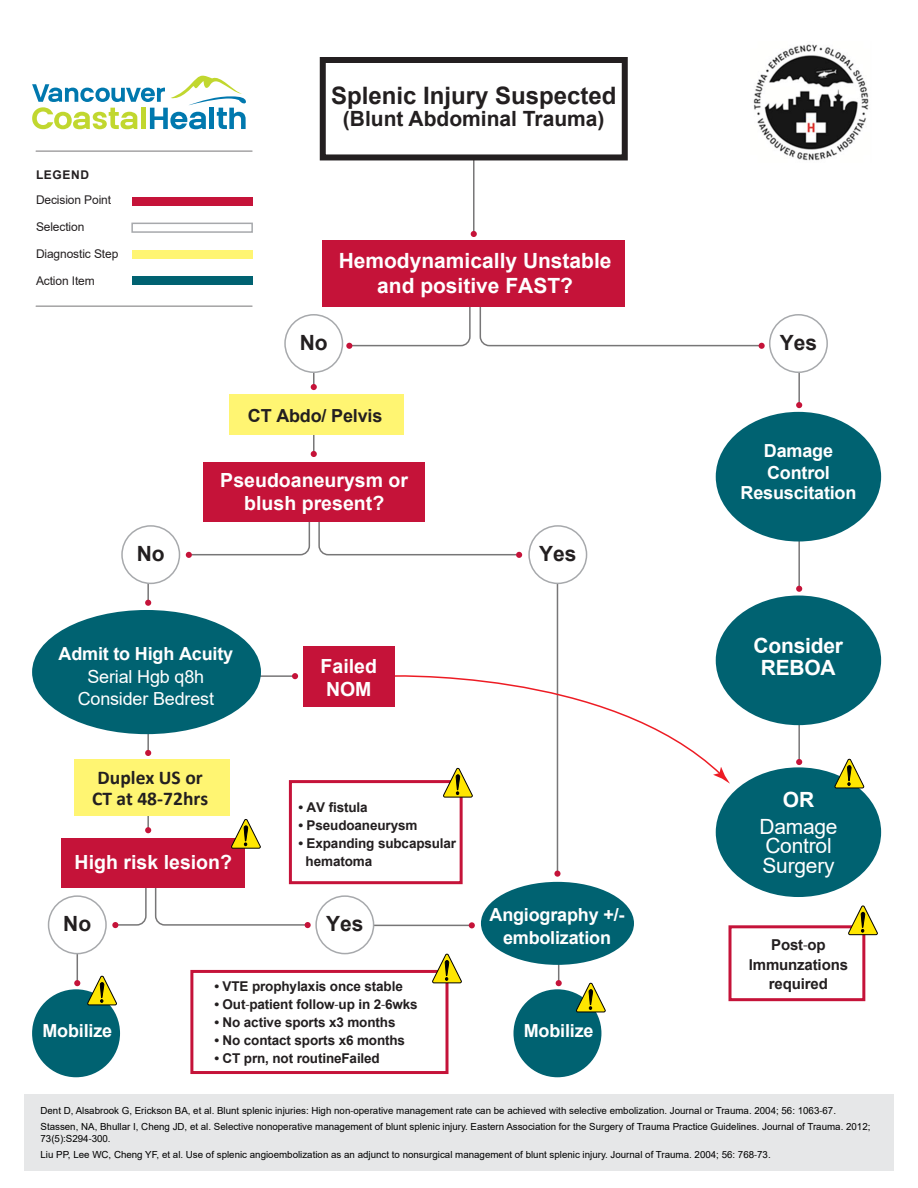
<style>
.page{position:relative;width:918px;height:1188px;background:#fff}
.page>*{position:absolute;margin:0;border:0;box-sizing:border-box;transform-origin:0 0}
.t1{font:700 24px "Arial";color:#231f20}
.t2{font:700 21px/25.2px "Arial";color:#feffff;text-align:center}
.t3{font:700 21px "Arial";color:#231f20}
.t4{font:21px/19.5px "Arial";letter-spacing:-.01em;color:#fff}
.t5{font:700 21px/22.5px "Arial";letter-spacing:-.01em;color:#fff;text-align:center}
.t6{font:700 19.5px/23.4px "Arial";color:#feffff;text-align:center}
.t7{font:700 19.5px/21px "Calibri";color:#231f20}
.t8{font:700 18px/22.5px "Arial";letter-spacing:-.01em;color:#fff}
.t9{font:18px/22.5px "Arial";letter-spacing:-.01em;color:#fff;text-align:center}
.t10{font:700 18px "Arial";letter-spacing:-.01em;color:#231f20}
.t11{font:700 15px/19.5px "Arial";letter-spacing:-.01em;color:#231f20;text-align:center}
.t12{font:700 13.5px/18px "Arial";letter-spacing:-.01em;color:#231f20}
.t13{font:12px "Arial";letter-spacing:-.01em;color:#231f20}
.t14{font:700 12px "Arial";letter-spacing:.05em;color:#231f20}
.t15{font:9.75px/16.2px "Arial";color:#000}
.s1{font-family:"Myriad Pro";font-weight:400}
.s2{font-family:"Myriad Pro"}
</style>
<div class="page">
<hr style="left:473px;top:145px;width:2px;height:87px;background:#777677">
<hr style="left:557px;top:557px;width:1px;height:314px;background:#777677">
<hr style="left:206px;top:675px;width:87px;height:2px;background:#777677">
<hr style="left:368px;top:925px;width:101px;height:1px;background:#777677">
<hr style="left:798px;top:316px;width:2px;height:87px;background:#777677">
<hr style="left:798px;top:500px;width:2px;height:86px;background:#777677">
<hr style="left:798px;top:673px;width:2px;height:87px;background:#777677">
<hr style="left:313px;top:318px;width:2px;height:67px;background:#777677">
<hr style="left:313px;top:397px;width:2px;height:55px;background:#777677">
<hr style="left:147px;top:546px;width:2px;height:54px;background:#777677">
<hr style="left:147px;top:696px;width:2px;height:55px;background:#777677">
<hr style="left:147px;top:774px;width:2px;height:54px;background:#777677">
<hr style="left:77px;top:927px;width:1px;height:54px;background:#777677">
<hr style="left:558px;top:927px;width:1px;height:54px;background:#777677">
<div style="left:285px;top:315px;width:58px;height:57px;background:#fff;border-radius:50%"></div>
<div style="left:284px;top:314px;width:59px;height:59px;border:2px solid #a7a9ac;border-radius:50%"></div>
<div style="left:122px;top:526px;width:58px;height:57px;background:#fff;border-radius:50%"></div>
<div style="left:121px;top:525px;width:59px;height:59px;border:2px solid #a7a9ac;border-radius:50%"></div>
<div style="left:770px;top:315px;width:57px;height:57px;background:#fff;border-radius:50%"></div>
<div style="left:769px;top:314px;width:59px;height:59px;border:2px solid #a7a9ac;border-radius:50%"></div>
<div style="left:529px;top:526px;width:58px;height:57px;background:#fff;border-radius:50%"></div>
<div style="left:528px;top:525px;width:59px;height:59px;border:2px solid #a7a9ac;border-radius:50%"></div>
<div style="left:554px;top:871px;width:7px;height:6px;background:#c51339;border-radius:50%"></div>
<svg style="left:292px;top:673px;width:6px;height:6px"></svg>
<svg style="left:469px;top:922px;width:6px;height:6px"></svg>
<svg style="left:796px;top:402px;width:6px;height:6px"></svg>
<svg style="left:796px;top:586px;width:6px;height:6px"></svg>
<svg style="left:796px;top:759px;width:6px;height:6px"></svg>
<svg style="left:311px;top:384px;width:6px;height:6px"></svg>
<svg style="left:311px;top:451px;width:6px;height:6px"></svg>
<svg style="left:145px;top:600px;width:6px;height:6px"></svg>
<svg style="left:145px;top:750px;width:6px;height:6px"></svg>
<svg style="left:145px;top:827px;width:6px;height:6px"></svg>
<svg style="left:74px;top:980px;width:6px;height:6px"></svg>
<svg style="left:346px;top:231px;width:419px;height:118px"></svg>
<svg style="left:186px;top:521px;width:125px;height:37px"></svg>
<svg style="left:318px;top:521px;width:204px;height:37px"></svg>
<div style="left:49px;top:896px;width:57px;height:58px;background:#fff;border-radius:50%"></div>
<div style="left:48px;top:895px;width:59px;height:59px;border:2px solid #a7a9ac;border-radius:50%"></div>
<div style="left:316px;top:896px;width:58px;height:58px;background:#fff;border-radius:50%"></div>
<div style="left:315px;top:895px;width:59px;height:59px;border:2px solid #a7a9ac;border-radius:50%"></div>
<svg style="left:112px;top:887px;width:35px;height:41px"></svg>
<svg style="left:154px;top:879px;width:157px;height:49px"></svg>
<div style="left:716px;top:412px;width:165px;height:130px;background:#006271;border-radius:50%"></div>
<div style="left:716px;top:596px;width:165px;height:129px;background:#006271;border-radius:50%"></div>
<div style="left:716px;top:767px;width:165px;height:130px;background:#006271;border-radius:50%"></div>
<div style="left:32px;top:610px;width:229px;height:124px;background:#006271;border-radius:50%"></div>
<div style="left:481px;top:882px;width:153px;height:83px;background:#006271;border-radius:50%"></div>
<div style="left:32px;top:989px;width:88px;height:88px;background:#006271;border-radius:50%"></div>
<svg style="left:556px;top:980px;width:6px;height:6px"></svg>
<div style="left:513px;top:989px;width:88px;height:88px;background:#006271;border-radius:50%"></div>
<div style="left:323px;top:241px;width:302px;height:66px;background:#c51339"></div>
<div style="left:320px;top:57px;width:308px;height:103px;background:#fff;border:6px solid #231f20"></div>
<div style="left:203px;top:462px;width:222px;height:59px;background:#c51339"></div>
<div style="left:190px;top:970px;width:258px;height:104px;border:3px solid #c51339"></div>
<div style="left:289px;top:780px;width:174px;height:104px;border:3px solid #c51339"></div>
<div style="left:729px;top:925px;width:136px;height:76px;border:3px solid #c51339"></div>
<div style="left:24px;top:1094px;width:870px;height:76px;background:#e6e7e8"></div>
<svg style="left:32px;top:75px;width:214px;height:54px"></svg>
<img style="left:753px;top:44px;width:116px;height:117px">
<div style="left:62px;top:838px;width:183px;height:49px;background:#c51339"></div>
<div style="left:303px;top:647px;width:92px;height:60px;background:#c51339"></div>
<div style="left:229px;top:395px;width:175px;height:40px;background:#fff572"></div>
<div style="left:74px;top:759px;width:155px;height:57px;background:#fff572"></div>
<svg style="left:87px;top:976px;width:30px;height:29px"></svg>
<svg style="left:576px;top:983px;width:30px;height:29px"></svg>
<svg style="left:834px;top:759px;width:30px;height:29px"></svg>
<svg style="left:231px;top:819px;width:30px;height:30px"></svg>
<svg style="left:383px;top:667px;width:347px;height:130px"></svg>
<svg style="left:848px;top:906px;width:30px;height:29px"></svg>
<svg style="left:432px;top:954px;width:30px;height:29px"></svg>
<hr style="left:36px;top:151px;width:216px;height:1px;background:#777677">
<hr style="left:36px;top:306px;width:216px;height:1px;background:#777677">
<div style="left:132px;top:197px;width:120px;height:9px;background:#c51339"></div>
<div style="left:131px;top:223px;width:122px;height:10px;border:2px solid #a7a9ac"></div>
<div style="left:132px;top:250px;width:120px;height:8px;background:#fff572"></div>
<div style="left:132px;top:276px;width:120px;height:9px;background:#006271"></div>
<p class="t14" style="left:36px;top:166px;width:55px">LEGEND</p>
<p class="t13" style="left:36px;top:192px;width:77px">Decision Point</p>
<p class="t13" style="left:36px;top:219px;width:50px">Selection</p>
<p class="t13" style="left:36px;top:246px;width:84px">Diagnostic Step</p>
<p class="t13" style="left:36px;top:273px;width:60px">Action Item</p>
<h2 class="t3" style="left:137px;top:539px;width:29px">No</h2>
<h1 class="t1" style="left:331px;top:79px;width:287px">Splenic Injury Suspected</h1>
<h2 class="t3" style="left:343px;top:104px;width:263px">(Blunt Abdominal Trauma)</h2>
<h2 class="t2" style="left:339px;top:248px;width:274px">Hemodynamically Unstable and positive FAST?</h2>
<h2 class="t3" style="left:300px;top:328px;width:29px">No</h2>
<h3 class="t10" style="left:248px;top:403px;width:136px">CT Abdo/ Pelvis</h3>
<h3 class="t6" style="left:220px;top:468px;width:189px">Pseudoaneurysm or blush present?</h3>
<h2 class="t3" style="left:539px;top:538px;width:39px">Yes</h2>
<h3 class="t8" style="left:59px;top:643px;width:176px">Admit to High Acuity</h3>
<h3 class="t9" style="left:78px;top:665px;width:138px">Serial Hgb q8h<br>Consider Bedrest</h3>
<h3 class="t7" style="left:92px;top:766px;width:118px">Duplex US or<br>CT at 48-72hrs</h3>
<h3 class="t6" style="left:75px;top:850px;width:159px">High risk lesion?</h3>
<h3 class="t6" style="left:321px;top:655px;width:58px;text-align:left">Failed<br>NOM</h3>
<h3 class="t12" style="left:298px;top:798px;width:71px">• AV fistula</h3>
<h3 class="t12" style="left:298px;top:816px;width:120px">• Pseudoaneurysm</h3>
<h3 class="t12" style="left:306px;top:834px;width:152px;text-indent:-7px">• Expanding subcapsular hematoma</h3>
<h2 class="t3" style="left:63px;top:909px;width:29px">No</h2>
<h2 class="t3" style="left:326px;top:909px;width:39px">Yes</h2>
<h3 class="t8" style="left:490px;top:904px;width:136px;text-align:center">Angiography +/- embolization</h3>
<h3 class="t12" style="left:214px;top:978px;width:190px">• VTE prophylaxis once stable</h3>
<h3 class="t12" style="left:214px;top:996px;width:205px">• Out<span class="s1">‐</span>patient follow<span class="s1">‐</span>up in 2<span class="s1">‐</span>6wks</h3>
<h3 class="t12" style="left:214px;top:1014px;width:183px">• No active sports x3 months</h3>
<h3 class="t12" style="left:214px;top:1032px;width:192px">• No contact sports x6 months</h3>
<h3 class="t12" style="left:214px;top:1050px;width:167px">• CT prn, not routineFailed</h3>
<h3 class="t8" style="left:42px;top:1020px;width:71px">Mobilize</h3>
<h3 class="t8" style="left:524px;top:1020px;width:71px">Mobilize</h3>
<h2 class="t3" style="left:780px;top:327px;width:39px">Yes</h2>
<h3 class="t8" style="left:764px;top:439px;width:71px">Damage<br>Control</h3>
<h3 class="t8" style="left:741px;top:481px;width:117px">Resuscitation</h3>
<h2 class="t5" style="left:754px;top:634px;width:91px">Consider<br>REBOA</h2>
<h2 class="t5" style="left:783px;top:788px;width:33px">OR</h2>
<h2 class="t4" style="left:759px;top:817px;width:80px">Damage<br>Control<br>Surgery</h2>
<h3 class="t11" style="left:749px;top:935px;width:101px">Post<span class="s1">‐</span>op<br>Immunzations required</h3>
<p class="t15" style="left:40px;top:1102px;width:832px">Dent D, Alsabrook G, Erickson BA, et al. Blunt splenic injuries: High non<span class="s2">‐</span>operative management rate can be achieved with selective embolization. Journal or Trauma. 2004; 56: 1063<span class="s2">‐</span>67.<br>Stassen, NA, Bhullar I, Cheng JD, et al. Selective nonoperative management of blunt splenic injury. Eastern Association for the Surgery of Trauma Practice Guidelines. Journal of Trauma. 2012;</p>
<p class="t15" style="left:40px;top:1130px;width:732px">73(5):S294<span class="s2">‐</span>300.<br>Liu PP, Lee WC, Cheng YF, et al. Use of splenic angioembolization as an adjunct to nonsurgical management of blunt splenic injury. Journal of Trauma. 2004; 56: 768<span class="s2">‐</span>73.</p>
</div>
